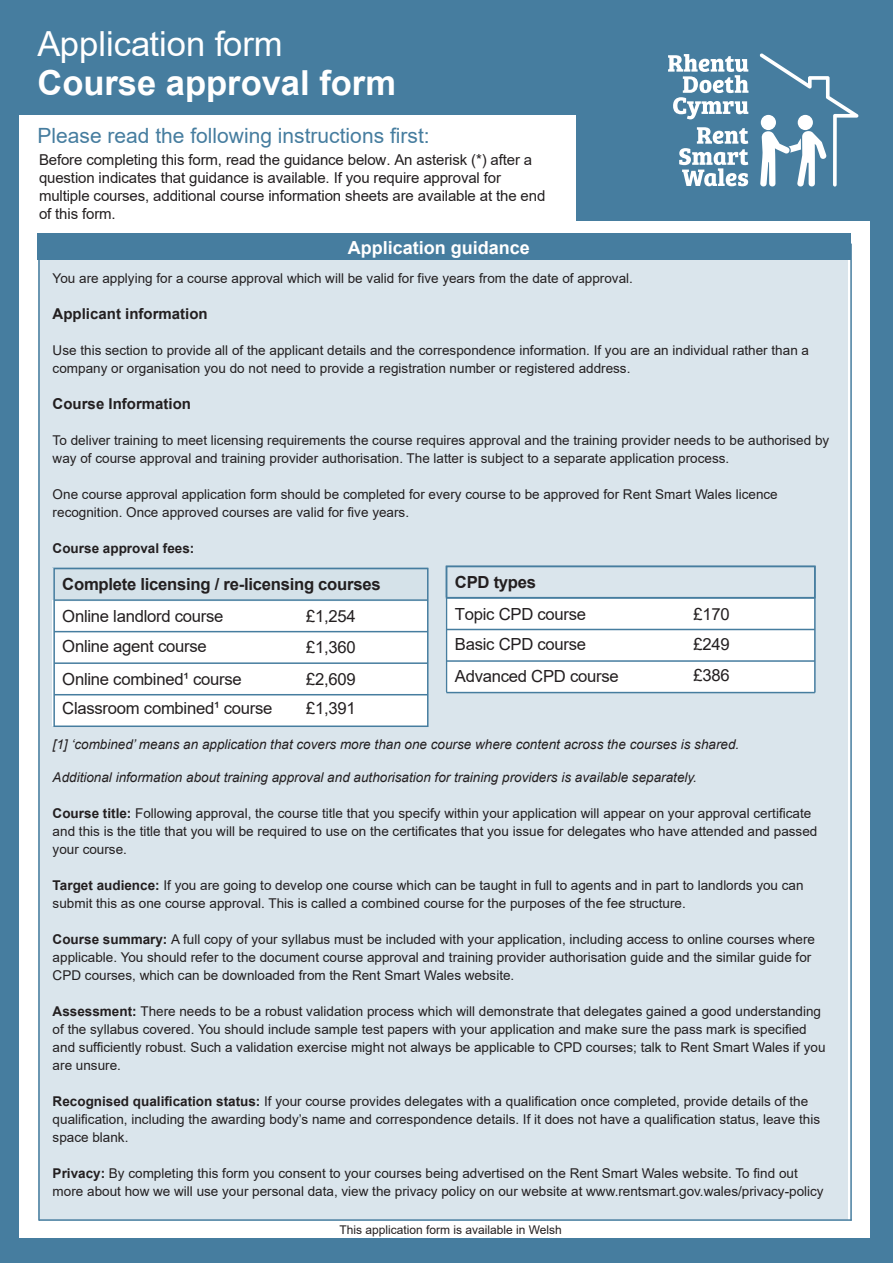
<style>
.page{position:relative;width:893px;height:1263px;background:#467d9f}
.page>*{position:absolute;margin:0;border:0;box-sizing:border-box;transform-origin:0 0}
.t1{font:700 34.5px "Arial";color:#fff}
.t2{font:34.5px "Arial";color:#fff}
.t3{font:21px "Arial";color:#467d9f}
.t4{font:700 18px "Arial";color:#fff}
.t5{font:16.65px/29.4px "Arial";letter-spacing:-.015em;color:#231f20}
.t6{font:700 16.65px "Arial";letter-spacing:-.015em;color:#231f20}
.t7{font:15px/18px "Arial";letter-spacing:-.01em;color:#231f20}
.t8{font:700 15px "Arial";color:#231f20}
.t9{font:13.5px/18px "Arial";color:#231f20}
.t10{font:italic 13.5px "Arial";color:#231f20}
.t11{font:700 13.5px "Arial";color:#231f20}
.t12{font:12px "Arial";color:#231f20}
.s1{font-weight:700}
</style>
<div class="page">
<div style="left:19px;top:221px;width:851px;height:1016px;background:#fff"></div>
<svg style="left:668px;top:54px;width:80px;height:65px"></svg>
<svg style="left:679px;top:127px;width:69px;height:59px"></svg>
<svg style="left:760px;top:53px;width:99px;height:134px"></svg>
<div style="left:19px;top:116px;width:557px;height:123px;background:#fff"></div>
<hr style="left:39px;top:1219px;width:813px;height:2px;background:#467d9f">
<hr style="left:850px;top:244px;width:2px;height:977px;background:#467d9f">
<hr style="left:38px;top:244px;width:2px;height:977px;background:#467d9f">
<div style="left:38px;top:243px;width:810px;height:977px;background:#dae5ec"></div>
<div style="left:446px;top:597px;width:369px;height:95px;background:#fff"></div>
<div style="left:38px;top:233px;width:813px;height:27px;background:#467d9f"></div>
<div style="left:53px;top:568px;width:375px;height:158px;background:#fff"></div>
<div style="left:446px;top:566px;width:370px;height:127px;border:2px solid #467d9f"></div>
<hr style="left:446px;top:692px;width:369px;height:1px;background:#467d9f">
<hr style="left:446px;top:660px;width:369px;height:2px;background:#467d9f">
<hr style="left:446px;top:629px;width:369px;height:1px;background:#467d9f">
<hr style="left:446px;top:597px;width:369px;height:2px;background:#467d9f">
<div style="left:53px;top:567px;width:375px;height:35px;background:#d5e2e9"></div>
<div style="left:53px;top:568px;width:375px;height:159px;border:2px solid #467d9f"></div>
<hr style="left:54px;top:694px;width:374px;height:1px;background:#467d9f">
<hr style="left:54px;top:662px;width:374px;height:2px;background:#467d9f">
<hr style="left:54px;top:631px;width:374px;height:1px;background:#467d9f">
<hr style="left:54px;top:599px;width:374px;height:2px;background:#467d9f">
<h1 class="t2" style="left:38px;top:20px;width:247px">Application form</h1>
<h1 class="t1" style="left:37px;top:59px;width:360px">Course approval form</h1>
<h2 class="t3" style="left:37px;top:121px;width:394px">Please read the following instructions first:</h2>
<p class="t7" style="left:39px;top:151px;width:508px">Before completing this form, read the guidance below. An asterisk (*) after a question indicates that guidance is available. If you require approval for multiple courses, additional course information sheets are available at the end of this form.</p>
<h3 class="t4" style="left:348px;top:235px;width:184px">Application guidance</h3>
<p class="t9" style="left:53px;top:269px;width:582px">You are applying for a course approval which will be valid for five years from the date of approval.</p>
<p class="t8" style="left:53px;top:303px;width:157px">Applicant information</p>
<p class="t9" style="left:53px;top:341px;width:758px">Use this section to provide all of the applicant details and the correspondence information. If you are an individual rather than a company or organisation you do not need to provide a registration number or registered address.</p>
<p class="t8" style="left:53px;top:393px;width:140px">Course Information</p>
<p class="t9" style="left:53px;top:431px;width:778px">To deliver training to meet licensing requirements the course requires approval and the training provider needs to be authorised by way of course approval and training provider authorisation. The latter is subject to a separate application process.</p>
<p class="t9" style="left:53px;top:485px;width:727px">One course approval application form should be completed for every course to be approved for Rent Smart Wales licence recognition. Once approved courses are valid for five years.</p>
<p class="t11" style="left:53px;top:539px;width:143px">Course approval fees:</p>
<p class="t6" style="left:62px;top:572px;width:320px">Complete licensing / re-licensing courses</p>
<p class="t5" style="left:62px;top:602px;width:163px">Online landlord course<br>Online agent course</p>
<p class="t5" style="left:62px;top:664px;width:212px;line-height:29.8px">Online combined¹ course<br>Classroom combined¹ course</p>
<p class="t5" style="left:306px;top:601px;width:51px;line-height:31px;text-align:justify">£1,254 £1,360 £2,609</p>
<p class="t5" style="left:306px;top:694px;width:51px">£1,391</p>
<p class="t6" style="left:455px;top:571px;width:83px">CPD types</p>
<p class="t5" style="left:455px;top:599px;width:133px">Topic CPD course<br>Basic CPD course</p>
<p class="t5" style="left:455px;top:662px;width:165px">Advanced CPD course</p>
<p class="t5" style="left:693px;top:599px;width:38px">£170 £249</p>
<p class="t5" style="left:693px;top:660px;width:38px">£386</p>
<p class="t10" style="left:53px;top:736px;width:688px">[1] ‘combined’ means an application that covers more than one course where content across the courses is shared.</p>
<p class="t10" style="left:53px;top:768px;width:646px">Additional information about training approval and authorisation for training providers is available separately.</p>
<p class="t9" style="left:53px;top:804px;width:766px"><span class="s1">Course title:</span> Following approval, the course title that you specify within your application will appear on your approval certificate and this is the title that you will be required to use on the certificates that you issue for delegates who have attended and passed your course.</p>
<p class="t9" style="left:53px;top:876px;width:752px"><span class="s1">Target audience:</span> If you are going to develop one course which can be taught in full to agents and in part to landlords you can submit this as one course approval. This is called a combined course for the purposes of the fee structure.</p>
<p class="t9" style="left:53px;top:930px;width:764px"><span class="s1">Course summary:</span> A full copy of your syllabus must be included with your application, including access to online courses where applicable. You should refer to the document course approval and training provider authorisation guide and the similar guide for<br>CPD courses, which can be downloaded from the Rent Smart Wales website.</p>
<p class="t9" style="left:53px;top:1002px;width:774px"><span class="s1">Assessment:</span> There needs to be a robust validation process which will demonstrate that delegates gained a good understanding of the syllabus covered. You should include sample test papers with your application and make sure the pass mark is specified and sufficiently robust. Such a validation exercise might not always be applicable to CPD courses; talk to Rent Smart Wales if you are unsure.</p>
<p class="t9" style="left:53px;top:1092px;width:769px"><span class="s1">Recognised qualification status:</span> If your course provides delegates with a qualification once completed, provide details of the qualification, including the awarding body’s name and correspondence details. If it does not have a qualification status, leave this space blank.</p>
<p class="t9" style="left:53px;top:1164px;width:773px"><span class="s1">Privacy:</span> By completing this form you consent to your courses being advertised on the Rent Smart Wales website. To find out more about how we will use your personal data, view the privacy policy on our website at www.rentsmart.gov.wales/privacy-policy</p>
<p class="t12" style="left:339px;top:1221px;width:224px">This application form is available in Welsh</p>
</div>
